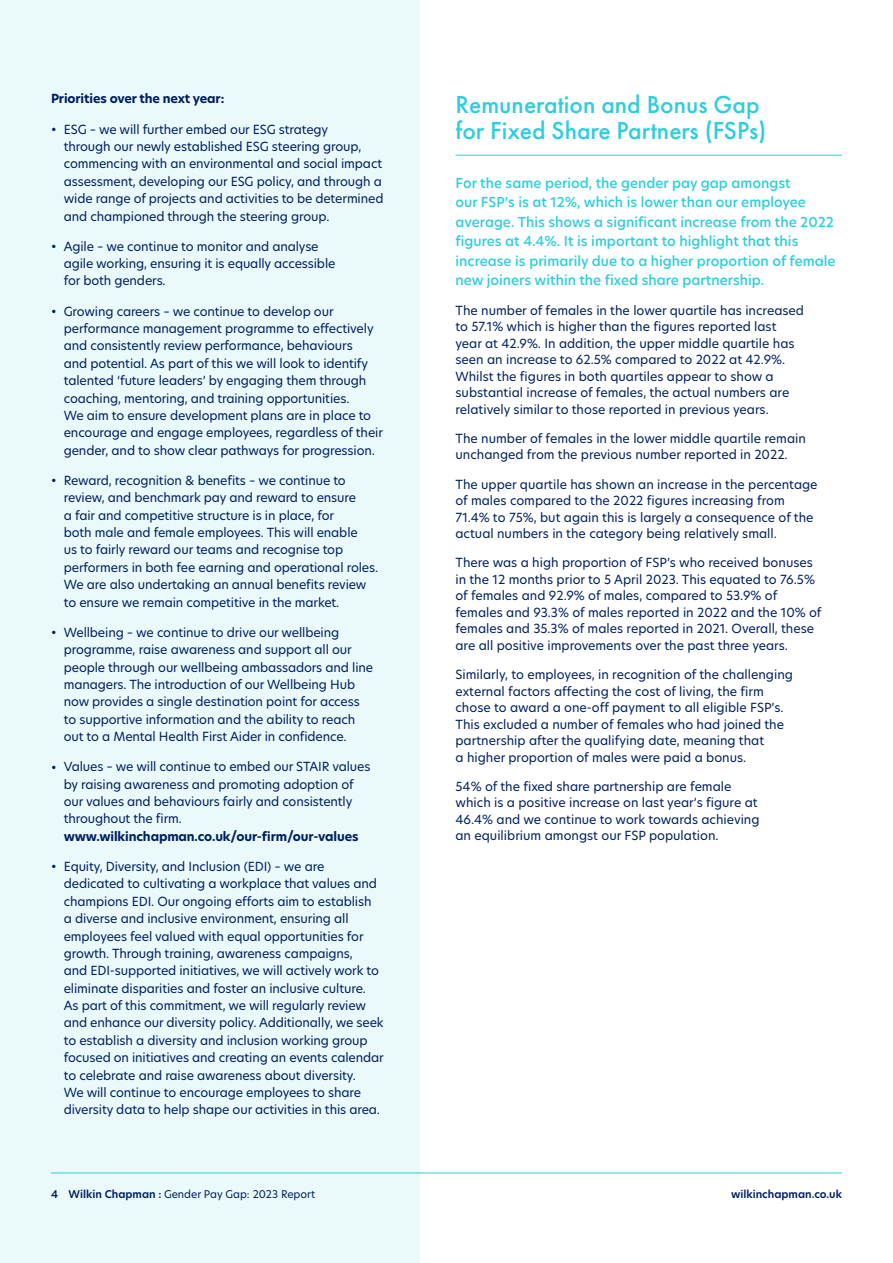
<style>
.page{position:relative;width:893px;height:1263px;background:#fff}
.page>*{position:absolute;margin:0;border:0;box-sizing:border-box;transform-origin:0 0}
.t1{font:500 25.5px/25.5px "Futura PT";color:#2ecddc}
.t2{font:500 13.5px/19.5px "New Hero";color:#2ecddc}
.t3{font:12.3px/17.4px "New Hero";letter-spacing:-.01em;color:#001f5f}
.t4{font:700 12.3px "New Hero";letter-spacing:-.01em;color:#001f5f}
.t5{font:10.5px "New Hero";color:#001f5f}
.t6{font:600 10.5px "New Hero";color:#001f5f}
.s1{font-weight:600}
</style>
<div class="page">
<div style="left:0;top:0;width:419px;height:1263px;background:#eafafb"></div>
<hr style="left:455px;top:155px;width:387px;height:1px;background:#2ecddc">
<hr style="left:51px;top:1172px;width:791px;height:1px;background:#2ecddc">
<p class="t4" style="left:51px;top:91px;width:175px">Priorities over the next year:</p>
<p class="t3" style="left:64px;top:120px;width:321px;text-indent:-13px">• ESG – we will further embed our ESG strategy<br>through our newly established ESG steering group, commencing with an environmental and social impact assessment, developing our ESG policy, and through a wide range of projects and activities to be determined and championed through the steering group.</p>
<p class="t3" style="left:64px;top:237px;width:273px;text-indent:-13px">• Agile – we continue to monitor and analyse agile working, ensuring it is equally accessible for both genders.</p>
<p class="t3" style="left:64px;top:302px;width:321px;text-indent:-13px">• Growing careers – we continue to develop our performance management programme to effectively and consistently review performance, behaviours<br>and potential. As part of this we will look to identify talented ‘future leaders’ by engaging them through coaching, mentoring, and training opportunities.<br>We aim to ensure development plans are in place to encourage and engage employees, regardless of their gender, and to show clear pathways for progression.</p>
<p class="t3" style="left:64px;top:471px;width:316px;text-indent:-13px">• Reward, recognition &amp; benefits – we continue to review, and benchmark pay and reward to ensure<br>a fair and competitive structure is in place, for<br>both male and female employees. This will enable<br>us to fairly reward our teams and recognise top performers in both fee earning and operational roles.<br>We are also undertaking an annual benefits review to ensure we remain competitive in the market.</p>
<p class="t3" style="left:64px;top:623px;width:311px;text-indent:-13px">• Wellbeing – we continue to drive our wellbeing programme, raise awareness and support all our people through our wellbeing ambassadors and line managers. The introduction of our Wellbeing Hub now provides a single destination point for access to supportive information and the ability to reach out to a Mental Health First Aider in confidence.</p>
<p class="t3" style="left:64px;top:758px;width:308px;text-indent:-13px">• Values – we will continue to embed our STAIR values by raising awareness and promoting adoption of our values and behaviours fairly and consistently throughout the firm.</p>
<p class="t4" style="left:64px;top:828px;width:296px">www.wilkinchapman.co.uk/our-firm/our-values</p>
<p class="t3" style="left:64px;top:857px;width:321px;text-indent:-13px">• Equity, Diversity, and Inclusion (EDI) – we are dedicated to cultivating a workplace that values and champions EDI. Our ongoing efforts aim to establish<br>a diverse and inclusive environment, ensuring all employees feel valued with equal opportunities for growth. Through training, awareness campaigns,<br>and EDI-supported initiatives, we will actively work to eliminate disparities and foster an inclusive culture.<br>As part of this commitment, we will regularly review and enhance our diversity policy. Additionally, we seek to establish a diversity and inclusion working group focused on initiatives and creating an events calendar to celebrate and raise awareness about diversity.<br>We will continue to encourage employees to share diversity data to help shape our activities in this area.</p>
<h1 class="t1" style="left:455px;top:92px;width:312px">Remuneration and Bonus Gap for Fixed Share Partners (FSPs)</h1>
<p class="t2" style="left:455px;top:173px;width:382px">For the same period, the gender pay gap amongst<br>our FSP’s is at 12%, which is lower than our employee average. This shows a significant increase from the 2022 figures at 4.4%. It is important to highlight that this increase is primarily due to a higher proportion of female new joiners within the fixed share partnership.</p>
<p class="t3" style="left:455px;top:302px;width:350px;line-height:16.5px">The number of females in the lower quartile has increased to 57.1% which is higher than the figures reported last year at 42.9%. In addition, the upper middle quartile has seen an increase to 62.5% compared to 2022 at 42.9%.<br>Whilst the figures in both quartiles appear to show a substantial increase of females, the actual numbers are relatively similar to those reported in previous years.</p>
<p class="t3" style="left:455px;top:430px;width:352px;line-height:16.5px">The number of females in the lower middle quartile remain unchanged from the previous number reported in 2022.</p>
<p class="t3" style="left:455px;top:476px;width:364px;line-height:16.5px">The upper quartile has shown an increase in the percentage of males compared to the 2022 figures increasing from 71.4% to 75%, but again this is largely a consequence of the actual numbers in the category being relatively small.</p>
<p class="t3" style="left:455px;top:554px;width:368px;line-height:16.5px">There was a high proportion of FSP’s who received bonuses in the 12 months prior to 5 April 2023. This equated to 76.5% of females and 92.9% of males, compared to 53.9% of females and 93.3% of males reported in 2022 and the 10% of females and 35.3% of males reported in 2021. Overall, these are all positive improvements over the past three years.</p>
<p class="t3" style="left:455px;top:666px;width:339px;line-height:16.5px">Similarly, to employees, in recognition of the challenging external factors affecting the cost of living, the firm chose to award a one-off payment to all eligible FSP’s.<br>This excluded a number of females who had joined the partnership after the qualifying date, meaning that<br>a higher proportion of males were paid a bonus.</p>
<p class="t3" style="left:455px;top:778px;width:306px;line-height:16.5px">54% of the fixed share partnership are female which is a positive increase on last year’s figure at 46.4% and we continue to work towards achieving an equilibrium amongst our FSP population.</p>
<p class="t5" style="left:51px;top:1186px;width:266px"><span class="s1">4 Wilkin Chapman :</span> Gender Pay Gap: 2023 Report</p>
<p class="t6" style="left:731px;top:1186px;width:112px">wilkinchapman.co.uk</p>
</div>
